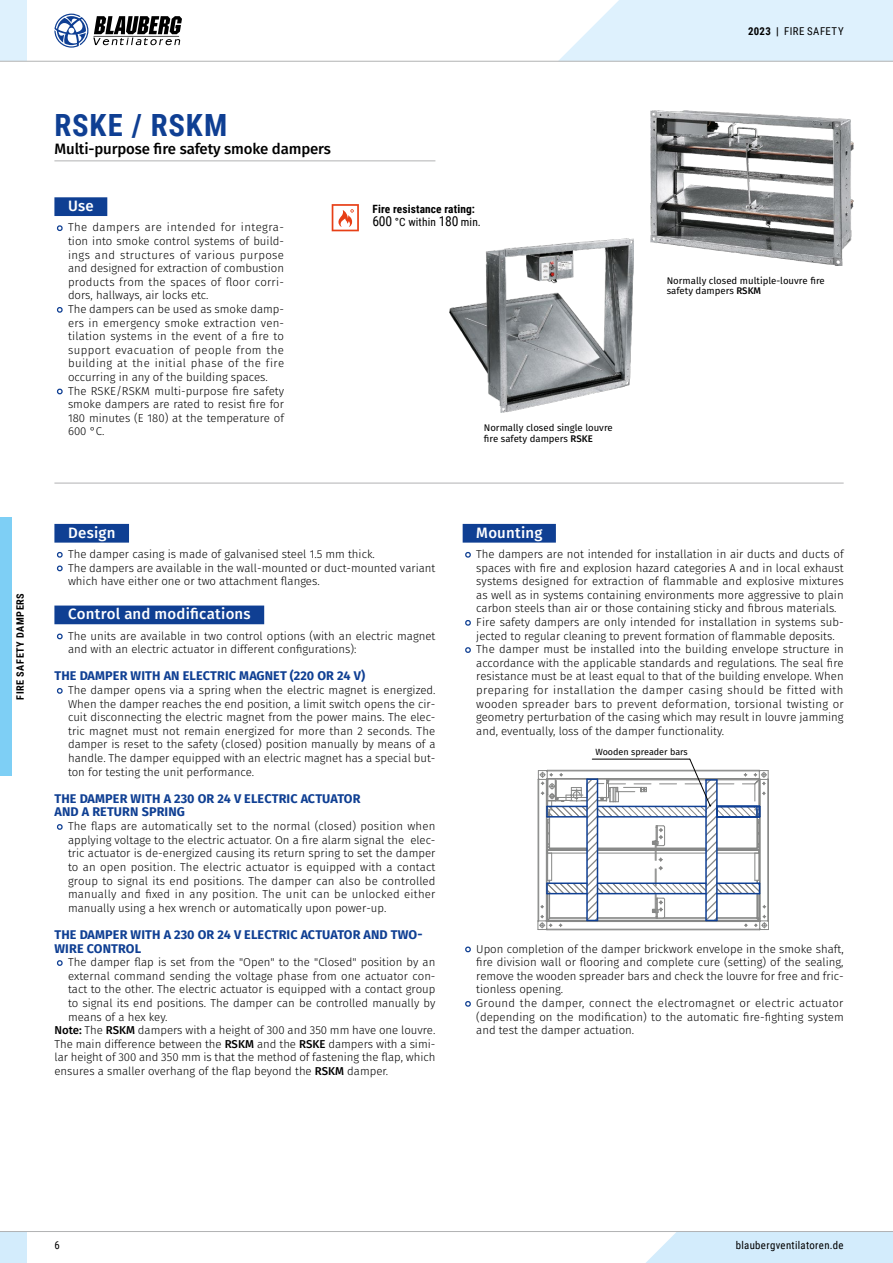
<style>
.page{position:relative;width:893px;height:1263px;background:#fff}
.page>*{position:absolute;margin:0;border:0;box-sizing:border-box;transform-origin:0 0}
.t1{font:700 30.6px "Roboto Condensed";letter-spacing:.03em;color:#0f3f93}
.t2{font:500 15px "Fira Sans";letter-spacing:.015em;color:#fff}
.t3{font:500 15px "Fira Sans";letter-spacing:-.01em;color:#000}
.t4{font:700 12.6px/13.6px "Fira Sans";letter-spacing:.01em;color:#0f3f93}
.t5{font:300 11.4px/13.6px "Fira Sans";color:#000}
.t6{font:700 11.4px/13.6px "Roboto Condensed";letter-spacing:.01em;color:#000}
.t7{font:10.8px "Roboto Condensed";letter-spacing:.035em;color:#000}
.t8{font:700 10.2px "Roboto Condensed";letter-spacing:.055em;color:#000}
.t9{font:9.6px/10.2px "Fira Sans";color:#000}
.t10{font:9px "Fira Sans";color:#000}
.s1{font-weight:400;font-size:13.65px}
.s2{font-weight:400}
.s3{font-weight:500}
.s4{font-weight:700}
</style>
<div class="page">
<hr style="left:54px;top:160px;width:381px;height:1px;background:#b1b2b3">
<div style="left:54px;top:197px;width:53px;height:19px;background:#0f3f93"></div>
<svg style="left:56px;top:225px;width:7px;height:7px"></svg>
<svg style="left:56px;top:307px;width:7px;height:6px"></svg>
<svg style="left:56px;top:388px;width:7px;height:7px"></svg>
<div style="left:54px;top:524px;width:75px;height:19px;background:#0f3f93"></div>
<div style="left:54px;top:605px;width:210px;height:19px;background:#0f3f93"></div>
<svg style="left:56px;top:551px;width:7px;height:7px"></svg>
<svg style="left:56px;top:565px;width:7px;height:7px"></svg>
<svg style="left:56px;top:633px;width:7px;height:7px"></svg>
<svg style="left:56px;top:688px;width:7px;height:6px"></svg>
<svg style="left:57px;top:824px;width:6px;height:6px"></svg>
<svg style="left:57px;top:960px;width:6px;height:6px"></svg>
<hr style="left:54px;top:483px;width:790px;height:1px;background:#b1b2b3">
<div style="left:463px;top:524px;width:93px;height:19px;background:#0f3f93"></div>
<svg style="left:465px;top:552px;width:6px;height:6px"></svg>
<svg style="left:465px;top:620px;width:6px;height:6px"></svg>
<svg style="left:465px;top:647px;width:6px;height:6px"></svg>
<svg style="left:465px;top:946px;width:6px;height:7px"></svg>
<svg style="left:465px;top:1001px;width:6px;height:6px"></svg>
<svg style="left:538px;top:758px;width:231px;height:172px"></svg>
<hr style="left:592px;top:759px;width:98px;height:1px;background:#000">
<img style="left:449px;top:239px;width:185px;height:174px">
<img style="left:650px;top:110px;width:204px;height:155px">
<svg style="left:332px;top:204px;width:27px;height:27px"></svg>
<div style="left:646px;top:1232px;width:247px;height:31px;background:#d3ecfc"></div>
<div style="left:0;top:1231px;width:27px;height:32px;background:#d3ecfc"></div>
<hr style="left:0;top:1231px;width:893px;height:1px;background:#b1b2b3">
<div style="left:0;top:0;width:27px;height:61px;background:#def1fd"></div>
<svg style="left:54px;top:14px;width:128px;height:34px"></svg>
<hr style="left:0;top:61px;width:893px;height:1px;background:#b1b2b3">
<svg style="left:558px;top:0;width:335px;height:62px;background:#e0f1fb"></svg>
<div style="left:0;top:517px;width:12px;height:259px;background:#7ecff5"></div>
<h1 class="t1" style="left:54px;top:104px;width:175px">RSKE / RSKM</h1>
<h2 class="t3" style="left:54px;top:138px;width:278px">Multi-purpose fire safety smoke dampers</h2>
<h2 class="t2" style="left:68px;top:195px;width:27px">Use</h2>
<p class="t5" style="left:68px;top:221px;width:218px">The dampers are intended for integra&shy;tion into smoke control systems of build&shy;ings and structures of various purpose and designed for extraction of combustion products from the spaces of floor corri&shy;dors, hallways, air locks etc.<br>The dampers can be used as smoke damp&shy;ers in emergency smoke extraction ven&shy;tilation systems in the event of a fire to support evacuation of people from the building at the initial phase of the fire occurring in any of the building spaces.<br>The RSKE/RSKM multi-purpose fire safety smoke dampers are rated to resist fire for 180 minutes (E 180) at the temperature of 600 °C.</p>
<p class="t6" style="left:372px;top:201px;width:110px">Fire resistance rating:<br><span class="s1">600</span> <span class="s2">°C within</span> <span class="s1">180</span> <span class="s2">min.</span></p>
<p class="t9" style="left:484px;top:424px;width:131px">Normally closed single louvre fire safety dampers <span class="s3">RSKE</span></p>
<p class="t7" style="left:748px;top:23px;width:97px"><span class="s4">2023 |</span> FIRE SAFETY</p>
<p class="t9" style="left:667px;top:276px;width:160px">Normally closed multiple-louvre fire safety dampers <span class="s3">RSKM</span></p>
<p class="t8" style="left:13px;top:700px;width:108px;rotate:-90deg">FIRE SAFETY DAMPERS</p>
<h2 class="t2" style="left:68px;top:522px;width:49px">Design</h2>
<p class="t5" style="left:68px;top:548px;width:369px">The damper casing is made of galvanised steel 1.5 mm thick.<br>The dampers are available in the wall-mounted or duct-mounted variant which have either one or two attachment flanges.</p>
<h2 class="t2" style="left:68px;top:603px;width:184px">Control and modifications</h2>
<p class="t5" style="left:68px;top:630px;width:369px">The units are available in two control options (with an electric magnet and with an electric actuator in different configurations):</p>
<p class="t4" style="left:54px;top:670px;width:312px">THE DAMPER WITH AN ELECTRIC MAGNET (220 OR 24 V)</p>
<p class="t5" style="left:68px;top:684px;width:369px;text-align:justify">The damper opens via a spring when the electric magnet is energized.<br>When the damper reaches the end position, a limit switch opens the cir&shy;cuit disconnecting the electric magnet from the power mains. The elec&shy;tric magnet must not remain energized for more than 2 seconds. The damper is reset to the safety (closed) position manually by means of a handle. The damper equipped with an electric magnet has a special but&shy;ton for testing the unit performance.</p>
<p class="t4" style="left:54px;top:792px;width:307px">THE DAMPER WITH A 230 OR 24 V ELECTRIC ACTUATOR<br>AND A RETURN SPRING</p>
<p class="t5" style="left:68px;top:820px;width:369px;text-align:justify">The flaps are automatically set to the normal (closed) position when applying voltage to the electric actuator. On a fire alarm signal the elec&shy;tric actuator is de-energized causing its return spring to set the damper to an open position. The electric actuator is equipped with a contact group to signal its end positions. The damper can also be controlled manually and fixed in any position. The unit can be unlocked either manually using a hex wrench or automatically upon power-up.</p>
<p class="t4" style="left:54px;top:929px;width:369px">THE DAMPER WITH A 230 OR 24 V ELECTRIC ACTUATOR AND TWO-<br>WIRE CONTROL</p>
<p class="t5" style="left:68px;top:956px;width:369px">The damper flap is set from the "Open" to the "Closed" position by an</p>
<p class="t5" style="left:68px;top:970px;width:369px">external command sending the voltage phase from one actuator con-</p>
<p class="t5" style="left:68px;top:983px;width:369px">tact to the other. The electric actuator is equipped with a contact group</p>
<p class="t5" style="left:68px;top:997px;width:369px">to signal its end positions. The damper can be controlled manually by</p>
<p class="t5" style="left:68px;top:1011px;width:101px">means of a hex key.</p>
<p class="t5" style="left:54px;top:1024px;width:382px"><span class="s3">Note:</span> The <span class="s3">RSKM</span> dampers with a height of 300 and 350 mm have one louvre.</p>
<p class="t5" style="left:54px;top:1038px;width:382px">The main difference between the <span class="s3">RSKM</span> and the <span class="s3">RSKE</span> dampers with a simi-</p>
<p class="t5" style="left:54px;top:1051px;width:382px">lar height of 300 and 350 mm is that the method of fastening the flap, which</p>
<p class="t5" style="left:54px;top:1065px;width:335px">ensures a smaller overhang of the flap beyond the <span class="s3">RSKM</span> damper.</p>
<h2 class="t2" style="left:476px;top:522px;width:68px">Mounting</h2>
<p class="t5" style="left:476px;top:548px;width:369px">The dampers are not intended for installation in air ducts and ducts of spaces with fire and explosion hazard categories A and in local exhaust systems designed for extraction of flammable and explosive mixtures as well as in systems containing environments more aggressive to plain carbon steels than air or those containing sticky and fibrous materials.<br>Fire safety dampers are only intended for installation in systems sub&shy;jected to regular cleaning to prevent formation of flammable deposits.<br>The damper must be installed into the building envelope structure in accordance with the applicable standards and regulations. The seal fire resistance must be at least equal to that of the building envelope. When preparing for installation the damper casing should be fitted with wooden spreader bars to prevent deformation, torsional twisting or geometry perturbation of the casing which may result in louvre jamming and, eventually, loss of the damper functionality.</p>
<p class="t10" style="left:596px;top:746px;width:94px">Wooden spreader bars</p>
<p class="t5" style="left:476px;top:942px;width:369px">Upon completion of the damper brickwork envelope in the smoke shaft, fire division wall or flooring and complete cure (setting) of the sealing, remove the wooden spreader bars and check the louvre for free and fric&shy;tionless opening.<br>Ground the damper, connect the electromagnet or electric actuator (depending on the modification) to the automatic fire-fighting system and test the damper actuation.</p>
<p class="t7" style="left:54px;top:1238px;width:7px">6</p>
<p class="t7" style="left:736px;top:1238px;width:109px">blaubergventilatoren.de</p>
</div>
